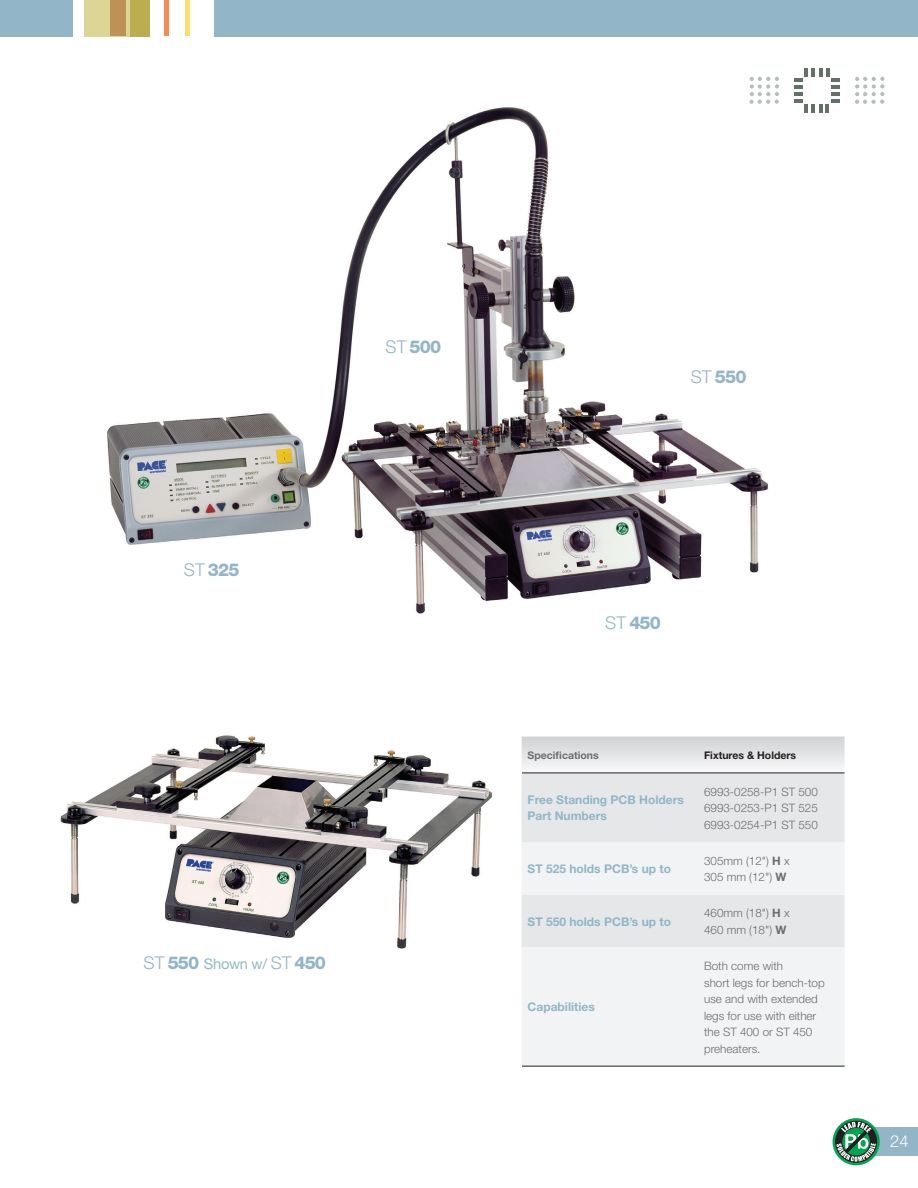
<style>
.page{position:relative;width:918px;height:1188px;background:#fff}
.page>*{position:absolute;margin:0;border:0;box-sizing:border-box;transform-origin:0 0}
.t1{font:800 17.7px "Helvetica Neue";letter-spacing:-.05em;color:#92b6c7}
.Body_Copy{font:300 16.5px "Helvetica Neue";color:#fff}
.t2{font:14.7px "Helvetica Neue";letter-spacing:-.02em;color:#92b6c7}
.Body_Copy-2{font:700 12px "Helvetica Neue";color:#92b6c7}
.Body_Copy-3{font:300 11.7px/16.5px "Helvetica Neue";color:#6c6d70}
.Body_Copy-4{font:700 10.5px "Helvetica Neue";color:#231f20}
.Body_Copy-5{font:700 10.5px "Helvetica Neue";color:#6c6d70}
.s1{font-weight:300}
.s2{font-weight:300;font-size:17.7px}
.s3{font-weight:800;font-size:17.7px}
.s4{font-weight:700}
</style>
<div class="page">
<img style="left:107px;top:107px;width:662px;height:507px">
<svg style="left:522px;top:737px;width:323px;height:36px"></svg>
<div style="left:522px;top:774px;width:323px;height:68px;background:#e6e7e9"></div>
<svg style="left:522px;top:842px;width:323px;height:224px;fill:#f2f3f4"></svg>
<hr style="left:522px;top:1066px;width:323px;height:1px;background:#231f20">
<hr style="left:522px;top:773px;width:323px;height:1px;background:#231f20">
<img style="left:60px;top:735px;width:433px;height:214px">
<div style="left:874px;top:1127px;width:44px;height:29px;background:#92b6c7"></div>
<svg style="left:833px;top:1118px;width:47px;height:47px"></svg>
<div style="left:835px;top:1121px;width:42px;height:42px;border:7px solid #231f20;border-radius:50%"></div>
<svg style="left:837px;top:1122px;width:39px;height:40px"></svg>
<div style="left:0;top:0;width:918px;height:36px;background:#92b6c7"></div>
<div style="left:73px;top:0;width:141px;height:37px;background:#fff"></div>
<div style="left:85px;top:0;width:46px;height:36px;background:#dbd693"></div>
<div style="left:130px;top:0;width:20px;height:36px;background:#bbae4e"></div>
<div style="left:110px;top:0;width:16px;height:36px;background:#bc9257"></div>
<hr style="left:165px;top:0;width:4px;height:36px;background:#f68c51">
<div style="left:185px;top:0;width:5px;height:36px;background:#ffdf6b"></div>
<svg style="left:795px;top:68px;width:45px;height:45px"></svg>
<svg style="left:749px;top:77px;width:30px;height:27px"></svg>
<svg style="left:855px;top:77px;width:29px;height:27px"></svg>
<p class="t1" style="left:184px;top:559px;width:57px"><span class="s1">ST</span> 325</p>
<p class="t1" style="left:386px;top:336px;width:57px"><span class="s1">ST</span> 500</p>
<p class="t2" style="left:144px;top:955px;width:184px"><span class="s2">ST</span> <span class="s3">550</span> Shown w/ <span class="s2">ST</span> <span class="s3">450</span></p>
<p class="t1" style="left:691px;top:366px;width:57px"><span class="s1">ST</span> 550</p>
<p class="t1" style="left:605px;top:613px;width:57px"><span class="s1">ST</span> 450</p>
<p class="Body_Copy-5" style="left:528px;top:749px;width:73px">Specifications</p>
<p class="Body_Copy-4" style="left:704px;top:749px;width:94px">Fixtures &amp; Holders</p>
<p class="Body_Copy-2" style="left:528px;top:792px;width:158px">Free Standing PCB Holders</p>
<p class="Body_Copy-2" style="left:528px;top:809px;width:81px">Part Numbers</p>
<p class="Body_Copy-3" style="left:704px;top:783px;width:115px">6993-0258-P1 ST 500</p>
<p class="Body_Copy-3" style="left:704px;top:799px;width:115px">6993-0253-P1 ST 525</p>
<p class="Body_Copy-3" style="left:704px;top:816px;width:115px">6993-0254-P1 ST 550</p>
<p class="Body_Copy-2" style="left:528px;top:861px;width:145px">ST 525 holds PCB’s up to</p>
<p class="Body_Copy-3" style="left:704px;top:852px;width:87px">305mm (12") <span class="s4">H</span> x<br>305 mm (12") <span class="s4">W</span></p>
<p class="Body_Copy-2" style="left:528px;top:914px;width:145px">ST 550 holds PCB’s up to</p>
<p class="Body_Copy-3" style="left:704px;top:905px;width:87px">460mm (18") <span class="s4">H</span> x<br>460 mm (18") <span class="s4">W</span></p>
<p class="Body_Copy-2" style="left:528px;top:1000px;width:69px">Capabilities</p>
<p class="Body_Copy-3" style="left:704px;top:957px;width:122px">Both come with<br>short legs for bench-top use and with extended legs for use with either the ST 400 or ST 450 preheaters.</p>
<p class="Body_Copy" style="left:890px;top:1131px;width:20px">24</p>
</div>
